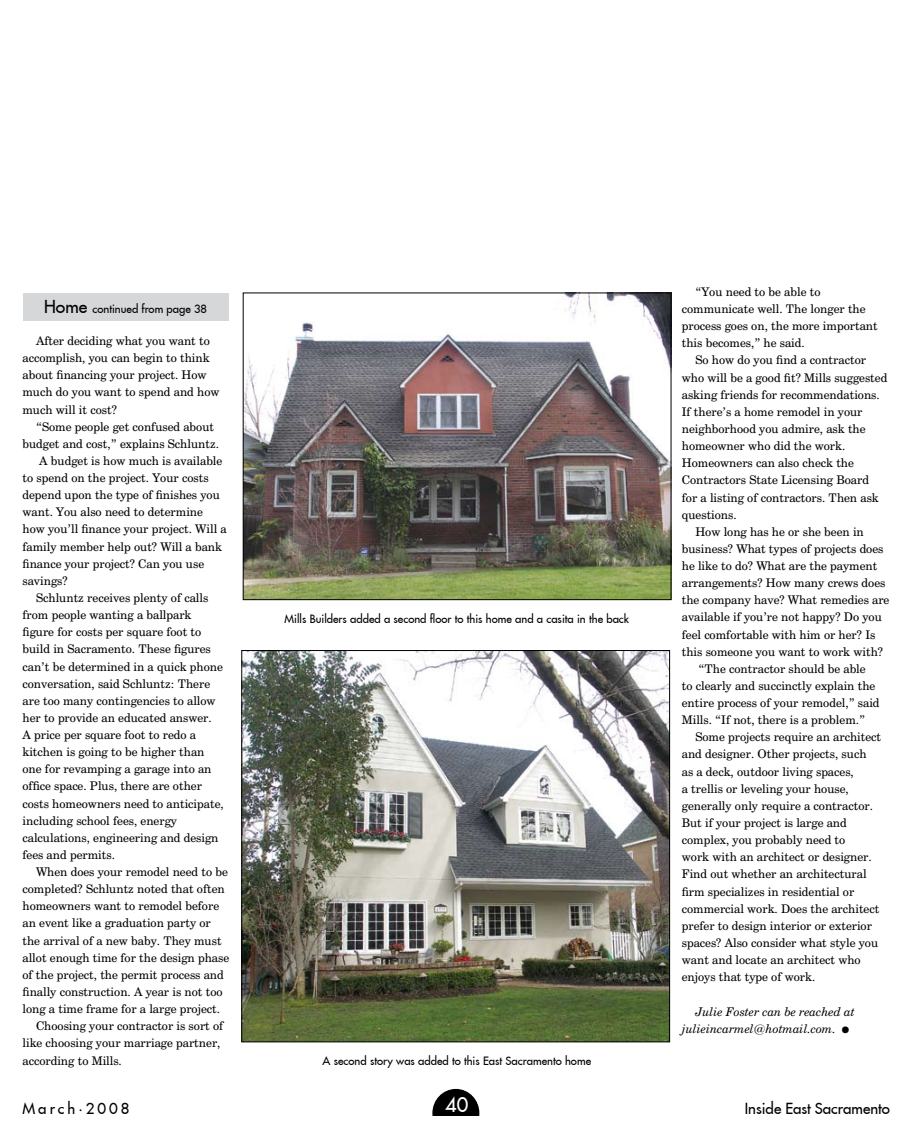
<style>
.page{position:relative;width:912px;height:1139px;background:#fff}
.page>*{position:absolute;margin:0;border:0;box-sizing:border-box;transform-origin:0 0}
.t1{font:20px "Fujiyama 2 Plain";color:#fff}
.t2{font:15px "Fujiyama 2 Plain";color:#000}
.t3{font:15px "Fujiyama 2 Plain";letter-spacing:.2em;color:#000}
.t4{font:11.88px/17.1px "Century Schoolbook BT";color:#000}
.t5{font:italic 11.88px/17.5px "Century Schoolbook BT";color:#000}
.t6{font:11.25px "Fujiyama 2 Plain";color:#000}
.s1{font-size:17.5px}
.s2{font-family:"Zingbats Regular SWFTE";font-style:normal}
</style>
<div class="page">
<div style="left:433px;top:1089px;width:45px;height:47px;background:#000;border-radius:50%"></div>
<div style="left:432px;top:1088px;width:47px;height:49px;border:1px solid #000;border-radius:50%"></div>
<div style="left:424px;top:1116px;width:65px;height:22px;background:#fff"></div>
<div style="left:23px;top:293px;width:205px;height:27px;background:#d5d7d8"></div>
<img style="left:245px;top:294px;width:424px;height:304px">
<div style="left:243px;top:292px;width:428px;height:308px;border:1px solid #000"></div>
<img style="left:243px;top:652px;width:424px;height:388px">
<p class="t6" style="left:44px;top:302px;width:164px"><span class="s1">Home</span> continued from page 38</p>
<p class="t4" style="left:22px;top:332px;width:198px;text-indent:14px">After deciding what you want to accomplish, you can begin to think about financing your project. How much do you want to spend and how much will it cost?</p>
<p class="t4" style="left:36px;top:418px;width:180px">“Some people get confused about</p>
<p class="t4" style="left:22px;top:435px;width:198px">budget and cost,” explains Schluntz.</p>
<p class="t4" style="left:39px;top:452px;width:184px">A budget is how much is available</p>
<p class="t4" style="left:22px;top:469px;width:187px">to spend on the project. Your costs</p>
<p class="t4" style="left:22px;top:486px;width:199px">depend upon the type of finishes you</p>
<p class="t4" style="left:22px;top:503px;width:182px">want. You also need to determine</p>
<p class="t4" style="left:22px;top:520px;width:206px">how you’ll finance your project. Will a</p>
<p class="t4" style="left:22px;top:537px;width:201px">family member help out? Will a bank</p>
<p class="t4" style="left:22px;top:555px;width:183px">finance your project? Can you use</p>
<p class="t4" style="left:22px;top:572px;width:47px">savings?</p>
<p class="t4" style="left:36px;top:589px;width:174px">Schluntz receives plenty of calls</p>
<p class="t4" style="left:22px;top:606px;width:170px">from people wanting a ballpark</p>
<p class="t4" style="left:22px;top:623px;width:180px">figure for costs per square foot to</p>
<p class="t4" style="left:22px;top:640px;width:190px">build in Sacramento. These figures</p>
<p class="t4" style="left:22px;top:657px;width:202px">can’t be determined in a quick phone</p>
<p class="t4" style="left:22px;top:674px;width:189px">conversation, said Schluntz: There</p>
<p class="t4" style="left:22px;top:692px;width:195px">are too many contingencies to allow</p>
<p class="t4" style="left:22px;top:709px;width:191px">her to provide an educated answer.</p>
<p class="t4" style="left:22px;top:726px;width:175px">A price per square foot to redo a</p>
<p class="t4" style="left:22px;top:743px;width:183px">kitchen is going to be higher than</p>
<p class="t4" style="left:22px;top:760px;width:190px">one for revamping a garage into an</p>
<p class="t4" style="left:22px;top:777px;width:181px">office space. Plus, there are other</p>
<p class="t4" style="left:22px;top:794px;width:203px">costs homeowners need to anticipate,</p>
<p class="t4" style="left:22px;top:811px;width:156px">including school fees, energy</p>
<p class="t4" style="left:22px;top:829px;width:197px">calculations, engineering and design</p>
<p class="t4" style="left:22px;top:846px;width:94px">fees and permits.</p>
<p class="t4" style="left:36px;top:863px;width:193px">When does your remodel need to be</p>
<p class="t4" style="left:22px;top:880px;width:204px">completed? Schluntz noted that often</p>
<p class="t4" style="left:22px;top:897px;width:198px">homeowners want to remodel before</p>
<p class="t4" style="left:22px;top:914px;width:190px">an event like a graduation party or</p>
<p class="t4" style="left:22px;top:931px;width:200px">the arrival of a new baby. They must</p>
<p class="t4" style="left:22px;top:948px;width:208px">allot enough time for the design phase</p>
<p class="t4" style="left:22px;top:966px;width:203px">of the project, the permit process and</p>
<p class="t4" style="left:22px;top:983px;width:201px">finally construction. A year is not too</p>
<p class="t4" style="left:22px;top:1000px;width:199px">long a time frame for a large project.</p>
<p class="t4" style="left:36px;top:1017px;width:189px">Choosing your contractor is sort of</p>
<p class="t4" style="left:22px;top:1034px;width:199px">like choosing your marriage partner,</p>
<p class="t4" style="left:22px;top:1051px;width:101px">according to Mills.</p>
<p class="t6" style="left:284px;top:611px;width:346px">Mills Builders added a second floor to this home and a casita in the back</p>
<p class="t6" style="left:322px;top:1053px;width:270px">A second story was added to this East Sacramento home</p>
<p class="t4" style="left:681px;top:283px;width:197px;text-indent:14px">“You need to be able to communicate well. The longer the process goes on, the more important this becomes,” he said.</p>
<p class="t4" style="left:695px;top:351px;width:172px">So how do you find a contractor</p>
<p class="t4" style="left:681px;top:368px;width:207px">who will be a good fit? Mills suggested</p>
<p class="t4" style="left:681px;top:386px;width:199px">asking friends for recommendations.</p>
<p class="t4" style="left:681px;top:403px;width:182px">If there’s a home remodel in your</p>
<p class="t4" style="left:681px;top:420px;width:185px">neighborhood you admire, ask the</p>
<p class="t4" style="left:681px;top:437px;width:165px">homeowner who did the work.</p>
<p class="t4" style="left:681px;top:454px;width:173px">Homeowners can also check the</p>
<p class="t4" style="left:681px;top:471px;width:188px">Contractors State Licensing Board</p>
<p class="t4" style="left:681px;top:488px;width:198px">for a listing of contractors. Then ask</p>
<p class="t4" style="left:681px;top:505px;width:56px">questions.</p>
<p class="t4" style="left:695px;top:523px;width:170px">How long has he or she been in</p>
<p class="t4" style="left:681px;top:540px;width:203px">business? What types of projects does</p>
<p class="t4" style="left:681px;top:557px;width:197px">he like to do? What are the payment</p>
<p class="t4" style="left:681px;top:574px;width:205px">arrangements? How many crews does</p>
<p class="t4" style="left:681px;top:591px;width:209px">the company have? What remedies are</p>
<p class="t4" style="left:681px;top:608px;width:201px">available if you’re not happy? Do you</p>
<p class="t4" style="left:681px;top:625px;width:195px">feel comfortable with him or her? Is</p>
<p class="t4" style="left:681px;top:642px;width:203px">this someone you want to work with?</p>
<p class="t4" style="left:698px;top:660px;width:168px">“The contractor should be able</p>
<p class="t4" style="left:681px;top:677px;width:195px">to clearly and succinctly explain the</p>
<p class="t4" style="left:681px;top:694px;width:199px">entire process of your remodel,” said</p>
<p class="t4" style="left:681px;top:711px;width:185px">Mills. “If not, there is a problem.”</p>
<p class="t4" style="left:695px;top:728px;width:187px">Some projects require an architect</p>
<p class="t4" style="left:681px;top:745px;width:186px">and designer. Other projects, such</p>
<p class="t4" style="left:681px;top:762px;width:173px">as a deck, outdoor living spaces,</p>
<p class="t4" style="left:681px;top:779px;width:168px">a trellis or leveling your house,</p>
<p class="t4" style="left:681px;top:797px;width:193px">generally only require a contractor.</p>
<p class="t4" style="left:681px;top:814px;width:166px">But if your project is large and</p>
<p class="t4" style="left:681px;top:831px;width:165px">complex, you probably need to</p>
<p class="t4" style="left:681px;top:848px;width:191px">work with an architect or designer.</p>
<p class="t4" style="left:681px;top:865px;width:186px">Find out whether an architectural</p>
<p class="t4" style="left:681px;top:882px;width:174px">firm specializes in residential or</p>
<p class="t4" style="left:681px;top:899px;width:199px">commercial work. Does the architect</p>
<p class="t4" style="left:681px;top:916px;width:192px">prefer to design interior or exterior</p>
<p class="t4" style="left:681px;top:934px;width:198px">spaces? Also consider what style you</p>
<p class="t4" style="left:681px;top:951px;width:180px">want and locate an architect who</p>
<p class="t4" style="left:681px;top:968px;width:135px">enjoys that type of work.</p>
<p class="t5" style="left:681px;top:1002px;width:174px;text-indent:14px">Julie Foster can be reached at julieincarmel@hotmail.com. <span class="s2">l</span></p>
<p class="t3" style="left:22px;top:1098px;width:108px">March•2008</p>
<h1 class="t1" style="left:445px;top:1091px;width:25px">40</h1>
<p class="t2" style="left:744px;top:1098px;width:147px">Inside East Sacramento</p>
</div>
